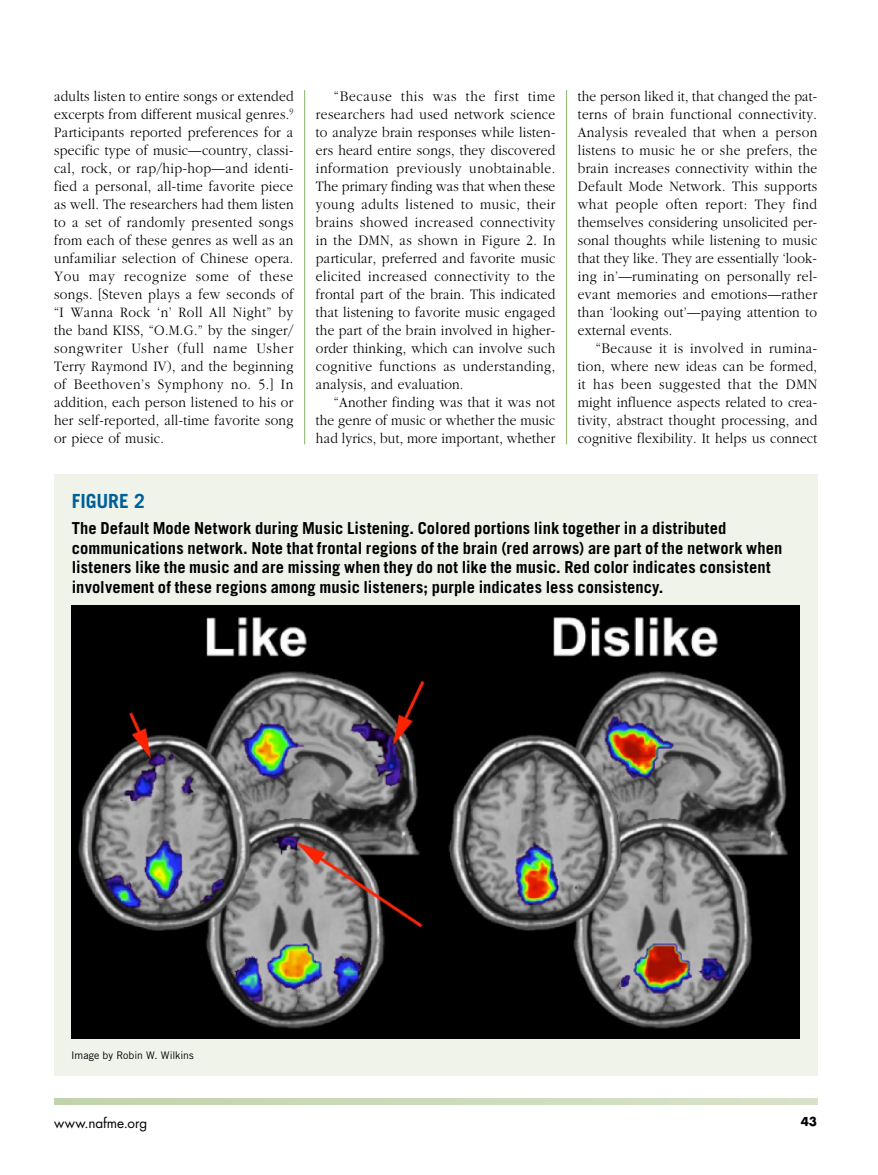
<style>
.page{position:relative;width:878px;height:1175px;background:#fff}
.page>*{position:absolute;margin:0;border:0;box-sizing:border-box;transform-origin:0 0}
.t1{font:700 19.5px "Trade Gothic LT Std";letter-spacing:-.005em;color:#00609a}
.t2{font:700 16.5px/19.5px "Trade Gothic LT Std";letter-spacing:.005em;color:#000}
.t3{font:300 15px/18px "ITC Garamond Std";letter-spacing:.02em;color:#000;text-align:justify;scale:.9 1}
.t4{font:13.5px "Futura Std";letter-spacing:-.005em;color:#000}
.t5{font:700 12px "Futura Std";color:#000}
.t6{font:10.5px "Trade Gothic LT Std";letter-spacing:-.005em;color:#000}
</style>
<div class="page">
<svg style="left:54px;top:1098px;width:763px;height:6px;background:#ccdaba"></svg>
<hr style="left:566px;top:90px;width:1px;height:354px;background:#8ab368">
<hr style="left:304px;top:90px;width:1px;height:354px;background:#8ab368">
<div style="left:54px;top:475px;width:763px;height:601px;background:#f0f3ea"></div>
<img style="left:71px;top:605px;width:729px;height:433px">
<p class="t3" style="left:54px;top:87px;width:268px">adults listen to entire songs or extended excerpts from different musical genres.<sup>9<br></sup>Participants reported preferences for a specific type of music—country, classi&shy;cal, rock, or rap/hip-hop—and identi&shy;fied a personal, all-time favorite piece as well. The researchers had them listen to a set of randomly presented songs from each of these genres as well as an unfamiliar selection of Chinese opera.<br>You may recognize some of these songs. [Steven plays a few seconds of “I Wanna Rock ‘n’ Roll All Night” by the band KISS, “O.M.G.” by the singer/ songwriter Usher (full name Usher Terry Raymond IV), and the beginning of Beethoven’s Symphony no. 5.] In addition, each person listened to his or her self-reported, all-time favorite song or piece of music.</p>
<p class="t3" style="left:316px;top:87px;width:267px;text-indent:18px">“Because this was the first time researchers had used network science to analyze brain responses while listen&shy;ers heard entire songs, they discovered information previously unobtainable.<br>The primary finding was that when these young adults listened to music, their brains showed increased connectivity in the DMN, as shown in Figure 2. In particular, preferred and favorite music elicited increased connectivity to the frontal part of the brain. This indicated that listening to favorite music engaged the part of the brain involved in higher&shy;order thinking, which can involve such cognitive functions as understanding, analysis, and evaluation.</p>
<p class="t3" style="left:316px;top:393px;width:267px;text-indent:18px">“Another finding was that it was not the genre of music or whether the music had lyrics, but, more important, whether</p>
<p class="t3" style="left:578px;top:87px;width:267px">the person liked it, that changed the pat&shy;terns of brain functional connectivity.<br>Analysis revealed that when a person listens to music he or she prefers, the brain increases connectivity within the Default Mode Network. This supports what people often report: They find themselves considering unsolicited per&shy;sonal thoughts while listening to music that they like. They are essentially ‘look&shy;ing in’—ruminating on personally rel&shy;evant memories and emotions—rather than ‘looking out’—paying attention to external events.</p>
<p class="t3" style="left:578px;top:339px;width:268px;text-indent:18px">“Because it is involved in rumina&shy;tion, where new ideas can be formed, it has been suggested that the DMN might influence aspects related to crea&shy;tivity, abstract thought processing, and cognitive flexibility. It helps us connect</p>
<h1 class="t1" style="left:72px;top:489px;width:75px">FIGURE 2</h1>
<p class="t2" style="left:72px;top:518px;width:712px">The Default Mode Network during Music Listening. Colored portions link together in a distributed communications network. Note that frontal regions of the brain (red arrows) are part of the network when listeners like the music and are missing when they do not like the music. Red color indicates consistent involvement of these regions among music listeners; purple indicates less consistency.</p>
<p class="t6" style="left:71px;top:1048px;width:124px">Image by Robin W. Wilkins</p>
<p class="t4" style="left:54px;top:1114px;width:95px">www.nafme.org</p>
<p class="t5" style="left:800px;top:1113px;width:18px">43</p>
</div>
